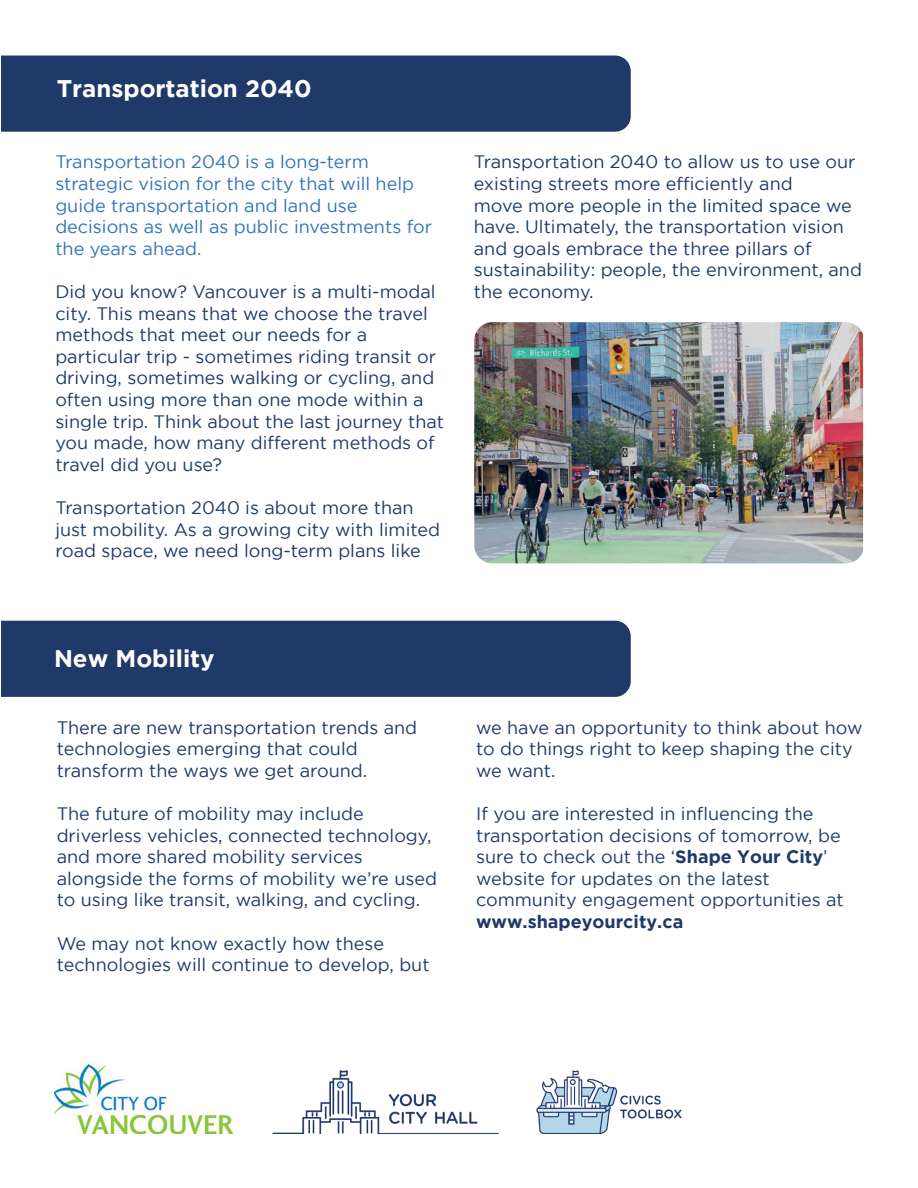
<style>
.page{position:relative;width:918px;height:1188px;background:#fff}
.page>*{position:absolute;margin:0;border:0;box-sizing:border-box;transform-origin:0 0}
.t1{font:700 24px "Gotham";color:#fff}
.t2{font:18px/21.6px "Gotham";color:#1f3a68}
.t3{font:18px/21.6px "Gotham";color:#3075b6}
.t4{font:700 18px "Gotham";color:#1f3a68}
.s1{font-weight:700}
</style>
<div class="page">
<div style="left:1px;top:55px;width:630px;height:77px;background:#1f3a68"></div>
<div style="left:1px;top:620px;width:630px;height:77px;background:#1f3a68"></div>
<img style="left:272px;top:1070px;width:227px;height:64px">
<img style="left:536px;top:1070px;width:146px;height:64px">
<img style="left:55px;top:1062px;width:179px;height:72px">
<img style="left:474px;top:322px;width:389px;height:241px">
<p class="t1" style="left:57px;top:75px;width:256px">Transportation 2040</p>
<p class="t3" style="left:55px;top:151px;width:315px">Transportation 2040 is a long-term</p>
<p class="t3" style="left:55px;top:173px;width:360px">strategic vision for the city that will help guide transportation and land use</p>
<p class="t3" style="left:55px;top:216px;width:378px">decisions as well as public investments for the years ahead.</p>
<p class="t2" style="left:55px;top:281px;width:382px">Did you know? Vancouver is a multi-modal city. This means that we choose the travel methods that meet our needs for a</p>
<p class="t2" style="left:55px;top:345px;width:390px">particular trip - sometimes riding transit or driving, sometimes walking or cycling, and often using more than one mode within a single trip. Think about the last journey that you made, how many different methods of travel did you use?</p>
<p class="t2" style="left:55px;top:497px;width:386px">Transportation 2040 is about more than just mobility. As a growing city with limited road space, we need long-term plans like</p>
<p class="t2" style="left:474px;top:151px;width:383px">Transportation 2040 to allow us to use our existing streets more efficiently and</p>
<p class="t2" style="left:474px;top:194px;width:380px">move more people in the limited space we have. Ultimately, the transportation vision and goals embrace the three pillars of</p>
<p class="t2" style="left:474px;top:259px;width:390px">sustainability: people, the environment, and the economy.</p>
<p class="t1" style="left:54px;top:645px;width:162px">New Mobility</p>
<p class="t2" style="left:57px;top:716px;width:362px">There are new transportation trends and technologies emerging that could</p>
<p class="t2" style="left:57px;top:759px;width:312px">transform the ways we get around.</p>
<p class="t2" style="left:57px;top:803px;width:309px">The future of mobility may include</p>
<p class="t2" style="left:57px;top:824px;width:376px">driverless vehicles, connected technology, and more shared mobility services</p>
<p class="t2" style="left:57px;top:867px;width:382px">alongside the forms of mobility we’re used to using like transit, walking, and cycling.</p>
<p class="t2" style="left:57px;top:932px;width:329px">We may not know exactly how these</p>
<p class="t2" style="left:57px;top:954px;width:374px">technologies will continue to develop, but</p>
<p class="t2" style="left:476px;top:716px;width:388px">we have an opportunity to think about how to do things right to keep shaping the city we want.</p>
<p class="t2" style="left:476px;top:803px;width:366px">If you are interested in influencing the transportation decisions of tomorrow, be sure to check out the ‘<span class="s1">Shape Your City</span>’ website for updates on the latest</p>
<p class="t2" style="left:476px;top:889px;width:369px">community engagement opportunities at</p>
<p class="t4" style="left:476px;top:911px;width:209px">www.shapeyourcity.ca</p>
</div>
